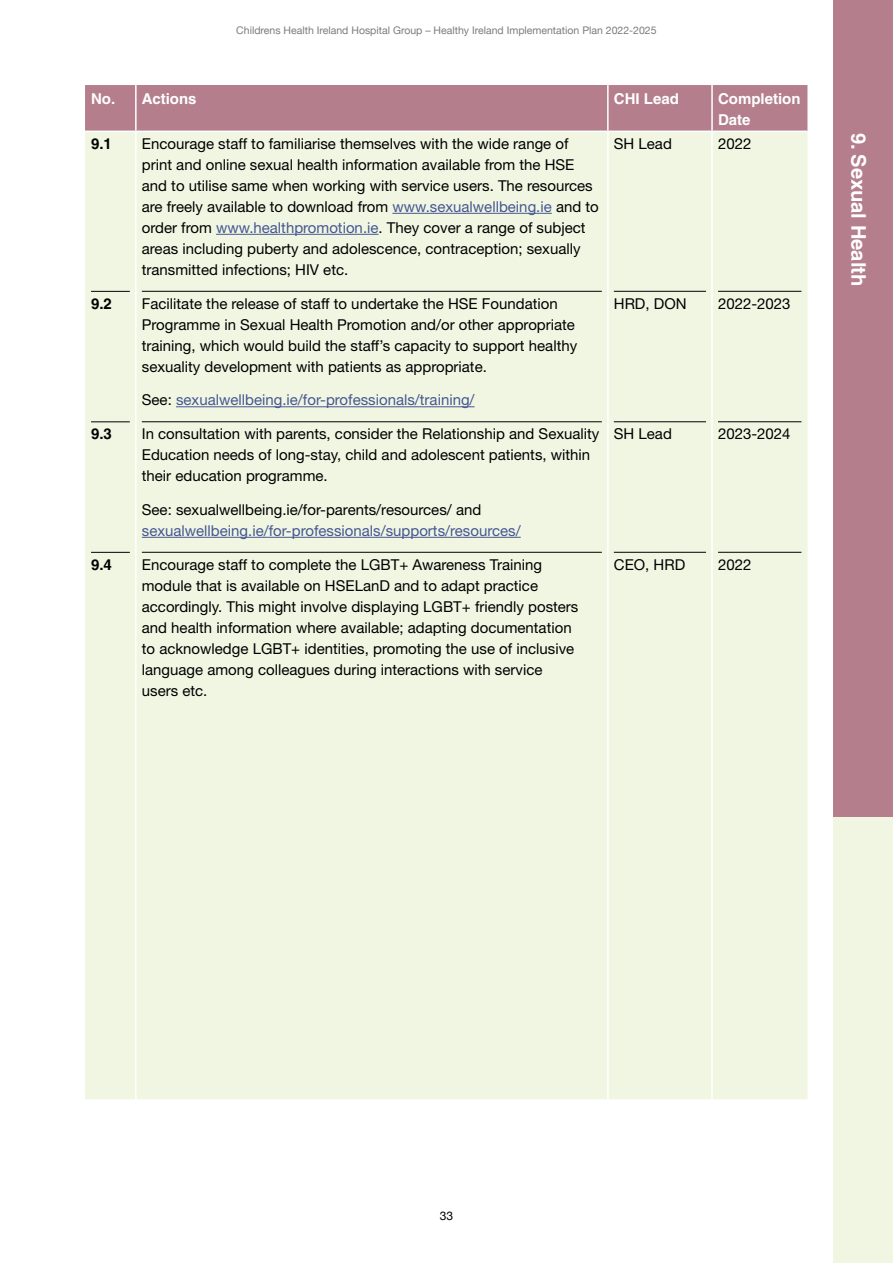
<style>
.page{position:relative;width:893px;height:1263px;background:#fff}
.page>*{position:absolute;margin:0;border:0;box-sizing:border-box;transform-origin:0 0}
.t1{font:700 20.1px "Helvetica LT Std";color:#fff}
.t2{font:15px/21px "Helvetica Neue LT Pro";color:#000}
.t3{font:15px "Helvetica Neue LT Pro";color:#465792}
.t4{font:700 15px/21px "Helvetica LT Std";color:#fff}
.t5{font:700 15px "Helvetica LT Std";color:#000}
.t6{font:12px "Helvetica Neue";color:#000}
.t7{font:10.5px "Helvetica Neue";color:#7c7c7c}
.s1{color:#465792}
.s2{color:#000}
</style>
<div class="page">
<div style="left:833px;top:816px;width:60px;height:447px;background:#f1f6e3"></div>
<div style="left:85px;top:85px;width:722px;height:46px;background:#b57e8c"></div>
<div style="left:136px;top:85px;width:472px;height:46px;background:#b57e8c"></div>
<div style="left:85px;top:132px;width:722px;height:967px;background:#f1f6e3"></div>
<hr style="left:135px;top:85px;width:2px;height:46px;background:#fff">
<hr style="left:607px;top:85px;width:2px;height:46px;background:#fff">
<hr style="left:711px;top:85px;width:2px;height:46px;background:#fff">
<hr style="left:135px;top:132px;width:2px;height:160px;background:#fff">
<hr style="left:607px;top:132px;width:2px;height:160px;background:#fff">
<hr style="left:711px;top:132px;width:2px;height:160px;background:#fff">
<hr style="left:135px;top:292px;width:2px;height:130px;background:#fff">
<hr style="left:607px;top:292px;width:2px;height:130px;background:#fff">
<hr style="left:711px;top:292px;width:2px;height:130px;background:#fff">
<hr style="left:135px;top:422px;width:2px;height:131px;background:#fff">
<hr style="left:607px;top:422px;width:2px;height:131px;background:#fff">
<hr style="left:711px;top:422px;width:2px;height:131px;background:#fff">
<hr style="left:135px;top:553px;width:2px;height:546px;background:#fff">
<hr style="left:607px;top:553px;width:2px;height:546px;background:#fff">
<hr style="left:711px;top:553px;width:2px;height:546px;background:#fff">
<hr style="left:392px;top:213px;width:160px;height:1px;background:#465792">
<hr style="left:216px;top:234px;width:163px;height:1px;background:#465792">
<hr style="left:91px;top:291px;width:39px;height:1px;background:#000">
<hr style="left:142px;top:291px;width:460px;height:1px;background:#000">
<hr style="left:176px;top:406px;width:299px;height:1px;background:#465792">
<hr style="left:614px;top:291px;width:92px;height:1px;background:#000">
<hr style="left:718px;top:291px;width:83px;height:1px;background:#000">
<hr style="left:91px;top:422px;width:39px;height:1px;background:#000">
<hr style="left:142px;top:421px;width:460px;height:1px;background:#000">
<hr style="left:142px;top:537px;width:379px;height:1px;background:#465792">
<hr style="left:614px;top:421px;width:92px;height:1px;background:#000">
<hr style="left:718px;top:421px;width:83px;height:1px;background:#000">
<hr style="left:91px;top:552px;width:39px;height:1px;background:#000">
<hr style="left:142px;top:552px;width:460px;height:1px;background:#000">
<hr style="left:614px;top:552px;width:92px;height:1px;background:#000">
<hr style="left:718px;top:552px;width:83px;height:1px;background:#000">
<div style="left:833px;top:0;width:60px;height:816px;background:#b57e8c"></div>
<p class="t7" style="left:236px;top:22px;width:422px">Childrens Health Ireland Hospital Group – Healthy Ireland Implementation Plan 2022-2025</p>
<p class="t4" style="left:91px;top:88px;width:107px">No. Actions</p>
<p class="t4" style="left:614px;top:88px;width:67px">CHI Lead</p>
<p class="t4" style="left:718px;top:88px;width:84px">Completion<br>Date</p>
<p class="t5" style="left:91px;top:134px;width:22px">9.1</p>
<p class="t2" style="left:142px;top:133px;width:458px">Encourage staff to familiarise themselves with the wide range of print and online sexual health information available from the HSE and to utilise same when working with service users. The resources are freely available to download from <span class="s1">www.sexualwellbeing.ie</span> and to order from <span class="s1">www.healthpromotion.ie</span>. They cover a range of subject areas including puberty and adolescence, contraception; sexually transmitted infections; HIV etc.</p>
<p class="t2" style="left:614px;top:133px;width:60px">SH Lead</p>
<p class="t2" style="left:718px;top:133px;width:35px">2022</p>
<p class="t5" style="left:91px;top:294px;width:22px">9.2</p>
<p class="t2" style="left:142px;top:292px;width:437px">Facilitate the release of staff to undertake the HSE Foundation Programme in Sexual Health Promotion and/or other appropriate training, which would build the staff’s capacity to support healthy sexuality development with patients as appropriate.</p>
<p class="t3" style="left:142px;top:391px;width:334px"><span class="s2">See:</span> sexualwellbeing.ie/for-professionals/training/</p>
<p class="t2" style="left:614px;top:292px;width:74px">HRD, DON</p>
<p class="t2" style="left:718px;top:292px;width:74px">2022-2023</p>
<p class="t5" style="left:91px;top:425px;width:22px">9.3</p>
<p class="t2" style="left:142px;top:423px;width:459px">In consultation with parents, consider the Relationship and Sexuality<br>Education needs of long-stay, child and adolescent patients, within their education programme.</p>
<p class="t2" style="left:142px;top:499px;width:341px">See: sexualwellbeing.ie/for-parents/resources/ and</p>
<p class="t3" style="left:142px;top:521px;width:380px">sexualwellbeing.ie/for-professionals/supports/resources/</p>
<p class="t2" style="left:614px;top:423px;width:60px">SH Lead</p>
<p class="t2" style="left:718px;top:423px;width:74px">2023-2024</p>
<p class="t5" style="left:91px;top:555px;width:22px">9.4</p>
<p class="t2" style="left:142px;top:553px;width:438px">Encourage staff to complete the LGBT+ Awareness Training module that is available on HSELanD and to adapt practice accordingly. This might involve displaying LGBT+ friendly posters and health information where available; adapting documentation to acknowledge LGBT+ identities, promoting the use of inclusive language among colleagues during interactions with service users etc.</p>
<p class="t2" style="left:614px;top:553px;width:73px">CEO, HRD</p>
<p class="t2" style="left:718px;top:553px;width:35px">2022</p>
<h1 class="t1" style="left:871px;top:133px;width:155px;rotate:90deg">9. Sexual Health</h1>
<p class="t6" style="left:440px;top:1207px;width:15px">33</p>
</div>
